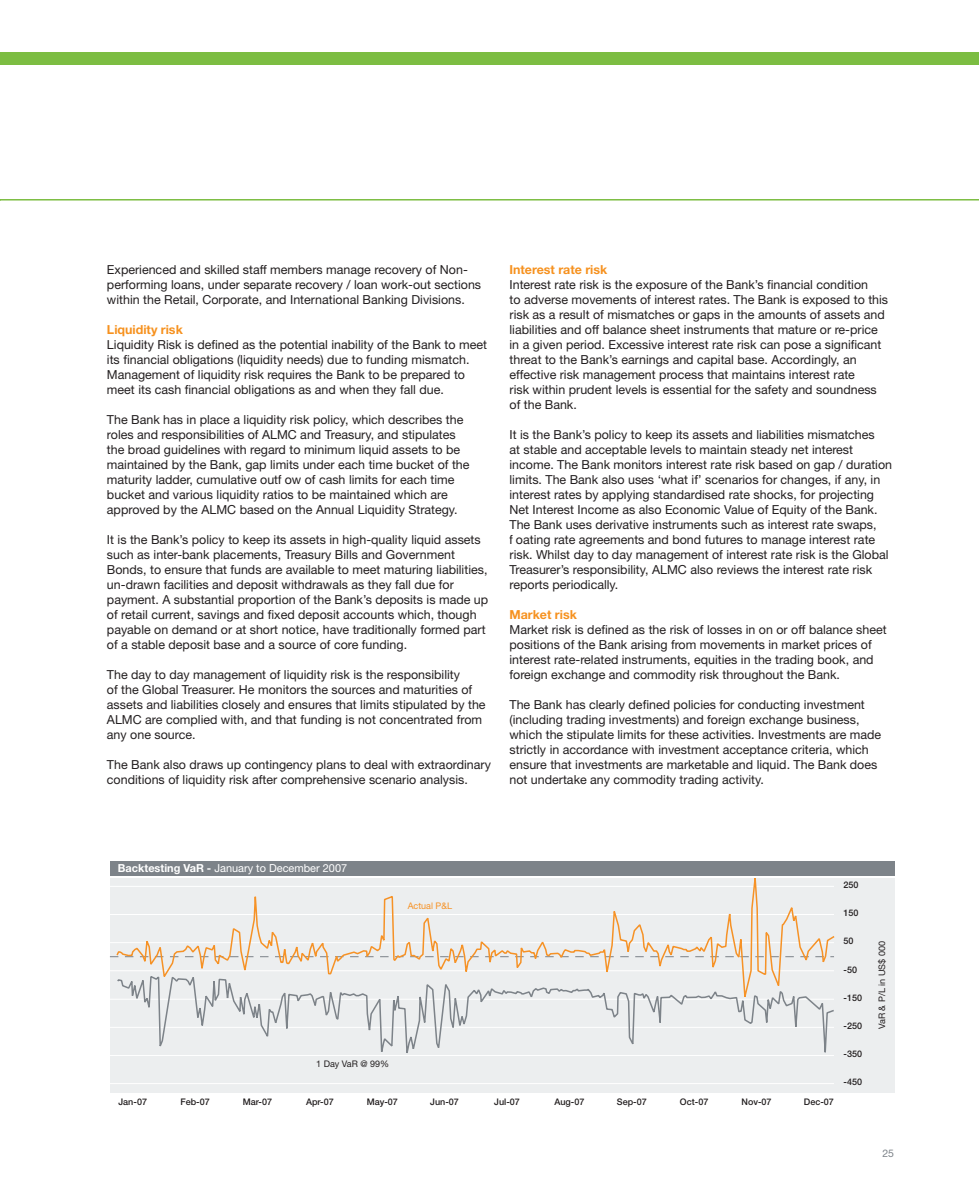
<style>
.page{position:relative;width:979px;height:1191px;background:#fff}
.page>*{position:absolute;margin:0;border:0;box-sizing:border-box;transform-origin:0 0}
.t1{font:12.45px/15px "Helvetica Neue";color:#231f20}
.t2{font:700 12.45px "Helvetica Neue";color:#f6911e}
.t3{font:11.1px "Helvetica Neue";color:#fff}
.t4{font:10.5px "Helvetica Neue";color:#7d8389}
.t5{font:500 9.15px "Helvetica Neue";color:#231f20}
.t6{font:9.15px "Helvetica Neue";color:#231f20}
.t7{font:9.15px "Helvetica Neue";color:#f69226}
.t8{font:9px "Helvetica Neue";color:#231f20}
.s1{font-weight:700}
</style>
<div class="page">
<svg style="left:0;top:52px;width:1px;height:12px"></svg>
<div style="left:1px;top:52px;width:977px;height:12px;background:#7cbd42"></div>
<hr style="left:1px;top:199px;width:977px;height:1px;background:#7cbd42">
<div style="left:110px;top:860px;width:785px;height:15px;background:#7d8389"></div>
<div style="left:110px;top:878px;width:785px;height:215px;background:#eceeef"></div>
<hr style="left:110px;top:1083px;width:723px;height:1px;background:#fff">
<hr style="left:110px;top:1055px;width:723px;height:1px;background:#fff">
<hr style="left:110px;top:1027px;width:723px;height:1px;background:#fff">
<hr style="left:110px;top:998px;width:723px;height:1px;background:#fff">
<hr style="left:110px;top:970px;width:723px;height:1px;background:#fff">
<hr style="left:110px;top:942px;width:723px;height:1px;background:#fff">
<hr style="left:110px;top:914px;width:723px;height:1px;background:#fff">
<hr style="left:110px;top:886px;width:723px;height:1px;background:#fff">
<svg style="left:115px;top:860px;width:721px;height:140px"></svg>
<svg style="left:116px;top:957px;width:719px;height:99px"></svg>
<p class="t1" style="left:107px;top:262px;width:375px">Experienced and skilled staff members manage recovery of Non&shy;performing loans, under separate recovery / loan work-out sections within the Retail, Corporate, and International Banking Divisions.</p>
<p class="t2" style="left:107px;top:322px;width:77px">Liquidity risk</p>
<p class="t1" style="left:107px;top:337px;width:381px">Liquidity Risk is defined as the potential inability of the Bank to meet its financial obligations (liquidity needs) due to funding mismatch.<br>Management of liquidity risk requires the Bank to be prepared to meet its cash financial obligations as and when they fall due.</p>
<p class="t1" style="left:107px;top:412px;width:364px">The Bank has in place a liquidity risk policy, which describes the roles and responsibilities of ALMC and Treasury, and stipulates the broad guidelines with regard to minimum liquid assets to be maintained by the Bank, gap limits under each time bucket of the maturity ladder, cumulative outflow of cash limits for each time bucket and various liquidity ratios to be maintained which are approved by the ALMC based on the Annual Liquidity Strategy.</p>
<p class="t1" style="left:107px;top:532px;width:383px">It is the Bank’s policy to keep its assets in high-quality liquid assets such as inter-bank placements, Treasury Bills and Government Bonds, to ensure that funds are available to meet maturing liabilities, un-drawn facilities and deposit withdrawals as they fall due for payment. A substantial proportion of the Bank’s deposits is made up of retail current, savings and fixed deposit accounts which, though payable on demand or at short notice, have traditionally formed part of a stable deposit base and a source of core funding.</p>
<p class="t1" style="left:107px;top:667px;width:380px">The day to day management of liquidity risk is the responsibility<br>of the Global Treasurer. He monitors the sources and maturities of assets and liabilities closely and ensures that limits stipulated by the ALMC are complied with, and that funding is not concentrated from any one source.</p>
<p class="t1" style="left:107px;top:757px;width:385px">The Bank also draws up contingency plans to deal with extraordinary conditions of liquidity risk after comprehensive scenario analysis.</p>
<p class="t2" style="left:509px;top:262px;width:99px">Interest rate risk</p>
<p class="t1" style="left:509px;top:277px;width:380px">Interest rate risk is the exposure of the Bank’s financial condition<br>to adverse movements of interest rates. The Bank is exposed to this risk as a result of mismatches or gaps in the amounts of assets and liabilities and off balance sheet instruments that mature or re-price in a given period. Excessive interest rate risk can pose a significant threat to the Bank’s earnings and capital base. Accordingly, an effective risk management process that maintains interest rate<br>risk within prudent levels is essential for the safety and soundness of the Bank.</p>
<p class="t1" style="left:509px;top:427px;width:384px">It is the Bank’s policy to keep its assets and liabilities mismatches<br>at stable and acceptable levels to maintain steady net interest income. The Bank monitors interest rate risk based on gap / duration limits. The Bank also uses ‘what if’ scenarios for changes, if any, in interest rates by applying standardised rate shocks, for projecting Net Interest Income as also Economic Value of Equity of the Bank.<br>The Bank uses derivative instruments such as interest rate swaps, floating rate agreements and bond futures to manage interest rate risk. Whilst day to day management of interest rate risk is the Global Treasurer’s responsibility, ALMC also reviews the interest rate risk reports periodically.</p>
<p class="t2" style="left:509px;top:607px;width:69px">Market risk</p>
<p class="t1" style="left:509px;top:622px;width:379px">Market risk is defined as the risk of losses in on or off balance sheet positions of the Bank arising from movements in market prices of interest rate-related instruments, equities in the trading book, and foreign exchange and commodity risk throughout the Bank.</p>
<p class="t1" style="left:509px;top:697px;width:373px">The Bank has clearly defined policies for conducting investment (including trading investments) and foreign exchange business, which the stipulate limits for these activities. Investments are made strictly in accordance with investment acceptance criteria, which ensure that investments are marketable and liquid. The Bank does not undertake any commodity trading activity.</p>
<p class="t3" style="left:118px;top:861px;width:231px"><span class="s1">Backtesting VaR -</span> January to December 2007</p>
<p class="t7" style="left:408px;top:900px;width:46px">Actual P&amp;L</p>
<p class="t6" style="left:316px;top:1058px;width:74px">1 Day VaR @ 99%</p>
<p class="t5" style="left:843px;top:879px;width:17px">250</p>
<p class="t5" style="left:843px;top:907px;width:17px">150</p>
<p class="t5" style="left:843px;top:935px;width:12px">50</p>
<p class="t5" style="left:843px;top:964px;width:15px">-50</p>
<p class="t5" style="left:843px;top:992px;width:20px">-150</p>
<p class="t5" style="left:843px;top:1020px;width:20px">-250</p>
<p class="t5" style="left:843px;top:1048px;width:20px">-350</p>
<p class="t5" style="left:843px;top:1076px;width:20px">-450</p>
<p class="t8" style="left:876px;top:1029px;width:90px;rotate:-90deg">VaR &amp; P/L in US$ 000</p>
<p class="t5" style="left:118px;top:1096px;width:30px">Jan-07</p>
<p class="t5" style="left:180px;top:1096px;width:31px">Feb-07</p>
<p class="t5" style="left:243px;top:1096px;width:31px">Mar-07</p>
<p class="t5" style="left:306px;top:1096px;width:29px">Apr-07</p>
<p class="t5" style="left:366px;top:1096px;width:33px">May-07</p>
<p class="t5" style="left:430px;top:1096px;width:30px">Jun-07</p>
<p class="t5" style="left:494px;top:1096px;width:27px">Jul-07</p>
<p class="t5" style="left:554px;top:1096px;width:32px">Aug-07</p>
<p class="t5" style="left:616px;top:1096px;width:31px">Sep-07</p>
<p class="t5" style="left:680px;top:1096px;width:30px">Oct-07</p>
<p class="t5" style="left:741px;top:1096px;width:32px">Nov-07</p>
<p class="t5" style="left:803px;top:1096px;width:32px">Dec-07</p>
<p class="t4" style="left:882px;top:1147px;width:13px">25</p>
</div>
